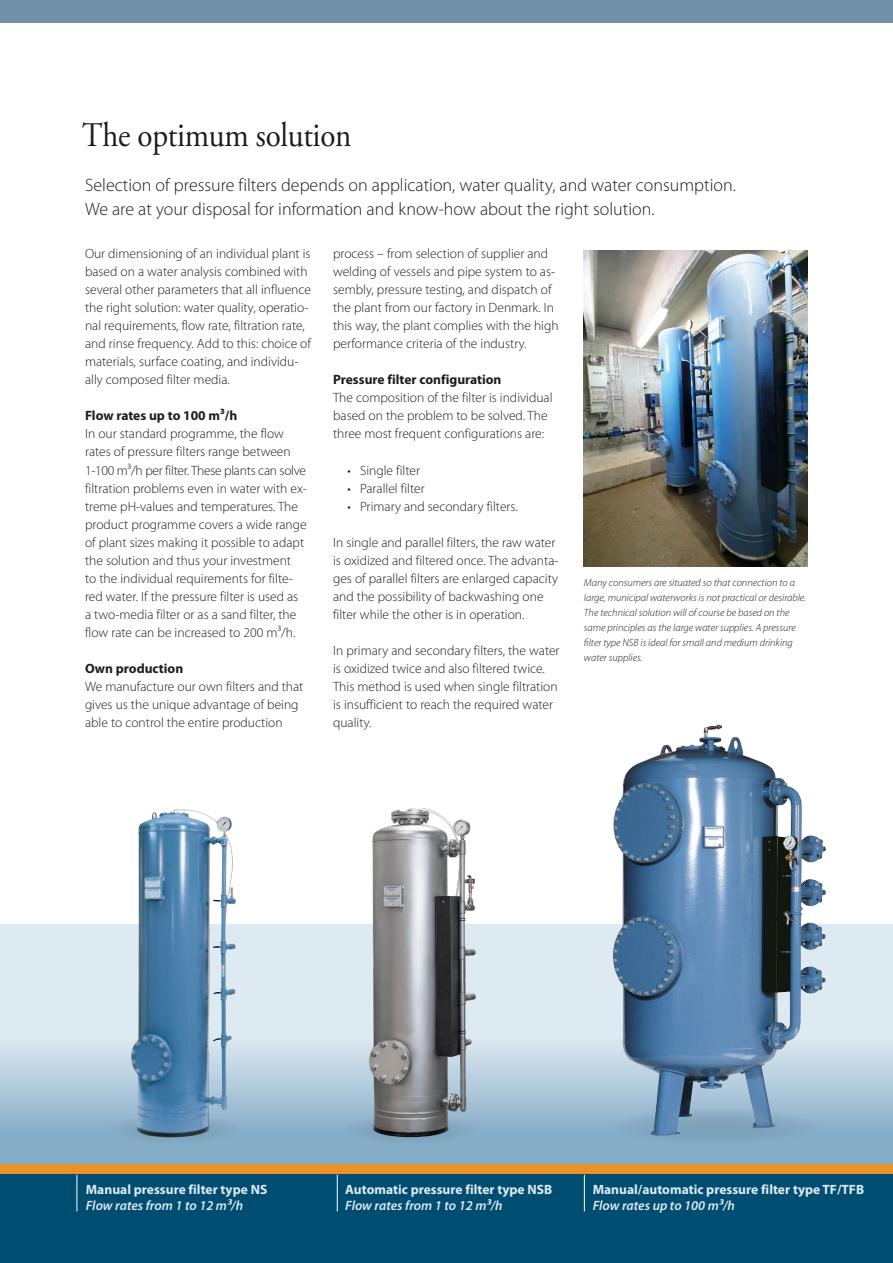
<style>
.page{position:relative;width:893px;height:1263px;background:#fff}
.page>*{position:absolute;margin:0;border:0;box-sizing:border-box;transform-origin:0 0}
.t1{font:34.5px "Adobe Garamond Pro";letter-spacing:-.01em;color:#1d1d1b;scale:.9 1}
.t2{font:300 18px "Myriad Pro";color:#1d1d1b}
.t3{font:300 13.5px/18px "Myriad Pro";color:#1d1d1b}
.t4{font:700 13.5px "Myriad Pro";color:#deeaf1}
.t5{font:italic 600 13.5px "Myriad Pro";color:#fff}
.t6{font:italic 600 13.5px "Myriad Pro";color:#deeaf1}
.t7{font:700 13.5px "Myriad Pro";color:#1d1d1b}
.t8{font:italic 300 10.5px/15px "Myriad Pro";color:#1d1d1b}
.s1{font-size:10.5px}
.s2{color:#fff}
</style>
<div class="page">
<svg style="left:0;top:925px;width:893px;height:239px;background:#bcd1e0"></svg>
<div style="left:0;top:0;width:893px;height:23px;background:#6f90a7"></div>
<img style="left:584px;top:250px;width:224px;height:317px">
<div style="left:0;top:1164px;width:893px;height:52px;background:#eb9128"></div>
<div style="left:0;top:1175px;width:893px;height:88px;background:#004d72"></div>
<hr style="left:337px;top:1175px;width:1px;height:36px;background:#fff">
<hr style="left:77px;top:1175px;width:1px;height:36px;background:#fff">
<hr style="left:584px;top:1175px;width:1px;height:36px;background:#fff">
<div style="left:613px;top:1109px;width:205px;height:35px;background:#82a8c2;border-radius:50%"></div>
<img style="left:613px;top:725px;width:188px;height:411px">
<div style="left:346px;top:1114px;width:131px;height:30px;background:#87acc6;border-radius:50%"></div>
<img style="left:355px;top:808px;width:130px;height:349px">
<div style="left:109px;top:1114px;width:131px;height:30px;background:#83a9c3;border-radius:50%"></div>
<img style="left:131px;top:810px;width:97px;height:327px">
<p class="t1" style="left:82px;top:115px;width:301px">The optimum solution</p>
<p class="t2" style="left:85px;top:175px;width:652px">Selection of pressure filters depends on application, water quality, and water consumption.</p>
<p class="t2" style="left:85px;top:199px;width:571px">We are at your disposal for information and know-how about the right solution.</p>
<p class="t3" style="left:85px;top:245px;width:228px">Our dimensioning of an individual plant is based on a water analysis combined with several other parameters that all influence the right solution: water quality, operatio&shy;nal requirements, flow rate, filtration rate, and rinse frequency. Add to this: choice of materials, surface coating, and individu&shy;ally composed filter media.</p>
<p class="t7" style="left:85px;top:408px;width:154px">Flow rates up to 100 m³/h</p>
<p class="t3" style="left:85px;top:425px;width:223px">In our standard programme, the flow rates of pressure filters range between 1-100 m³/h per filter. These plants can solve filtration problems even in water with ex&shy;treme pH-values and temperatures. The product programme covers a wide range of plant sizes making it possible to adapt the solution and thus your investment<br>to the individual requirements for filte&shy;red water. If the pressure filter is used as a two-media filter or as a sand filter, the flow rate can be increased to 200 m³/h.</p>
<p class="t7" style="left:85px;top:660px;width:100px">Own production</p>
<p class="t3" style="left:85px;top:677px;width:220px">We manufacture our own filters and that gives us the unique advantage of being able to control the entire production</p>
<p class="t3" style="left:333px;top:245px;width:227px">process – from selection of supplier and welding of vessels and pipe system to as&shy;sembly, pressure testing, and dispatch of the plant from our factory in Denmark. In this way, the plant complies with the high performance criteria of the industry.</p>
<p class="t7" style="left:333px;top:372px;width:170px">Pressure filter configuration</p>
<p class="t3" style="left:333px;top:389px;width:221px">The composition of the filter is individual based on the problem to be solved. The three most frequent configurations are:</p>
<p class="t3" style="left:347px;top:461px;width:74px">• Single filter</p>
<p class="t3" style="left:347px;top:479px;width:79px">• Parallel filter</p>
<p class="t3" style="left:347px;top:497px;width:172px">• Primary and secondary filters.</p>
<p class="t3" style="left:333px;top:533px;width:227px">In single and parallel filters, the raw water is oxidized and filtered once. The advanta&shy;ges of parallel filters are enlarged capacity and the possibility of backwashing one filter while the other is in operation.</p>
<p class="t3" style="left:333px;top:641px;width:228px">In primary and secondary filters, the water is oxidized twice and also filtered twice.<br>This method is used when single filtration is insufficient to reach the required water quality.</p>
<p class="t8" style="left:584px;top:575px;width:224px">Many consumers are situated so that connection to a large, municipal waterworks is not practical or desirable.<br>The technical solution will of course be based on the same principles as the large water supplies. A pressure filter type NSB is ideal for small and medium drinking water supplies.</p>
<p class="t4" style="left:120px;top:1181px;width:93px">e t trykfilter NS</p>
<p class="t5" style="left:86px;top:1198px;width:144px">Ydelse fra 1 til 12 m<span class="s1">3</span>/time</p>
<p class="t4" style="left:86px;top:1181px;width:183px">Manual pressure filter type NS</p>
<p class="t6" style="left:86px;top:1198px;width:159px">Flow rates from 1 to 12 m<span class="s2">³</span>/h</p>
<p class="t4" style="left:331px;top:1181px;width:155px">Automatisk trykfilte NSB</p>
<p class="t5" style="left:331px;top:1198px;width:144px">Yde se fra 1 til 12 m<span class="s1">3</span>/time</p>
<p class="t4" style="left:345px;top:1181px;width:208px">Automatic pressure filter type NSB</p>
<p class="t6" style="left:345px;top:1198px;width:159px">Flow rates from 1 to 12 m<span class="s2">³</span>/h</p>
<p class="t4" style="left:627px;top:1181px;width:9px">e</p>
<p class="t4" style="left:697px;top:1181px;width:115px">sk trykfilter TF/TFB</p>
<p class="t5" style="left:593px;top:1198px;width:140px">Ydelse op til 100 m<span class="s1">3</span>/time</p>
<p class="t4" style="left:593px;top:1181px;width:273px">Manual/automatic pressure filter type TF/TFB</p>
<p class="t6" style="left:593px;top:1198px;width:144px">Flow rates up to 100 m<span class="s2">³</span>/h</p>
</div>
